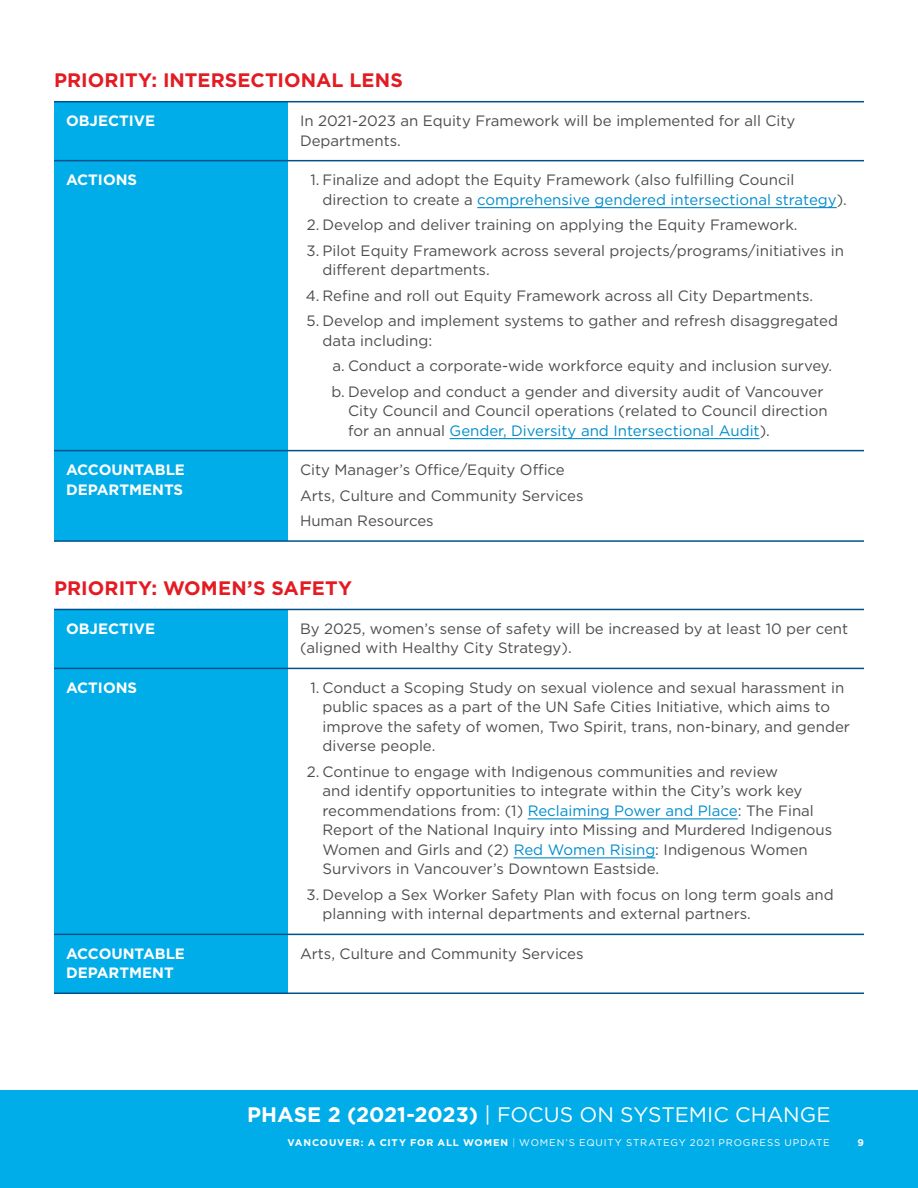
<style>
.page{position:relative;width:918px;height:1188px;background:#fff}
.page>*{position:absolute;margin:0;border:0;box-sizing:border-box;transform-origin:0 0}
.t1{font:21px "Gotham HTF";color:#fff}
.t2{font:700 19.5px "Gotham HTF";letter-spacing:.005em;color:#e31b23}
.t3{font:15px/19.5px "Gotham HTF";color:#4d4d4f}
.t4{font:700 15px/19.5px "Gotham HTF";color:#fff}
.t5{font:9.75px "Gotham HTF";letter-spacing:.085em;color:#fff}
.t6{font:700 9.75px "Gotham HTF";color:#fff}
.s1{color:#008dcd}
.s2{font-weight:700}
.s3{font-weight:300}
</style>
<div class="page">
<div style="left:0;top:1090px;width:918px;height:98px;background:#00ade8"></div>
<div style="left:54px;top:102px;width:234px;height:438px;background:#00ade8"></div>
<hr style="left:54px;top:450px;width:234px;height:1px;background:#00518a">
<hr style="left:288px;top:450px;width:576px;height:1px;background:#00518a">
<hr style="left:288px;top:540px;width:576px;height:2px;background:#00518a">
<hr style="left:288px;top:101px;width:576px;height:1px;background:#00518a">
<hr style="left:54px;top:160px;width:234px;height:1px;background:#00518a">
<hr style="left:288px;top:160px;width:576px;height:1px;background:#00518a">
<hr style="left:54px;top:101px;width:234px;height:1px;background:#00518a">
<hr style="left:54px;top:540px;width:234px;height:2px;background:#00518a">
<hr style="left:477px;top:207px;width:360px;height:1px;background:#008dcd">
<hr style="left:450px;top:438px;width:310px;height:1px;background:#008dcd">
<div style="left:54px;top:610px;width:234px;height:383px;background:#00ade8"></div>
<hr style="left:288px;top:668px;width:576px;height:1px;background:#00518a">
<hr style="left:54px;top:934px;width:234px;height:1px;background:#00518a">
<hr style="left:288px;top:934px;width:576px;height:1px;background:#00518a">
<hr style="left:288px;top:609px;width:576px;height:1px;background:#00518a">
<hr style="left:288px;top:993px;width:576px;height:1px;background:#00518a">
<hr style="left:54px;top:609px;width:234px;height:1px;background:#00518a">
<hr style="left:54px;top:668px;width:234px;height:1px;background:#00518a">
<hr style="left:54px;top:993px;width:234px;height:1px;background:#00518a">
<hr style="left:528px;top:818px;width:210px;height:1px;background:#008dcd">
<hr style="left:514px;top:857px;width:141px;height:1px;background:#008dcd">
<h2 class="t2" style="left:54px;top:69px;width:350px">PRIORITY: INTERSECTIONAL LENS</h2>
<p class="t4" style="left:66px;top:111px;width:91px">OBJECTIVE</p>
<p class="t3" style="left:300px;top:111px;width:497px">In 2021-2023 an Equity Framework will be implemented for all City<br>Departments.</p>
<p class="t4" style="left:66px;top:170px;width:73px">ACTIONS</p>
<p class="t3" style="left:323px;top:170px;width:526px;text-indent:-12px">1. Finalize and adopt the Equity Framework (also fulfilling Council direction to create a <span class="s1">comprehensive gendered intersectional strategy</span>).</p>
<p class="t3" style="left:307px;top:215px;width:492px">2. Develop and deliver training on applying the Equity Framework.</p>
<p class="t3" style="left:323px;top:240px;width:523px;text-indent:-16px">3. Pilot Equity Framework across several projects/programs/initiatives in different departments.</p>
<p class="t3" style="left:306px;top:285px;width:509px">4. Refine and roll out Equity Framework across all City Departments.</p>
<p class="t3" style="left:323px;top:311px;width:517px;text-indent:-16px">5. Develop and implement systems to gather and refresh disaggregated data including:</p>
<p class="t3" style="left:332px;top:353px;width:502px;line-height:25.5px">a. Conduct a corporate-wide workforce equity and inclusion survey. b. Develop and conduct a gender and diversity audit of Vancouver</p>
<p class="t3" style="left:348px;top:401px;width:481px">City Council and Council operations (related to Council direction for an annual <span class="s1">Gender, Diversity and Intersectional Audit</span>).</p>
<p class="t4" style="left:66px;top:460px;width:121px">ACCOUNTABLE<br>DEPARTMENTS</p>
<p class="t3" style="left:300px;top:457px;width:285px;line-height:25.5px">City Manager’s Office/Equity Office<br>Arts, Culture and Community Services<br>Human Resources</p>
<h2 class="t2" style="left:54px;top:577px;width:300px">PRIORITY: WOMEN’S SAFETY</h2>
<p class="t4" style="left:66px;top:618px;width:91px">OBJECTIVE</p>
<p class="t3" style="left:300px;top:619px;width:550px">By 2025, women’s sense of safety will be increased by at least 10 per cent (aligned with Healthy City Strategy).</p>
<p class="t4" style="left:66px;top:677px;width:73px">ACTIONS</p>
<p class="t3" style="left:323px;top:678px;width:529px;text-indent:-12px">1. Conduct a Scoping Study on sexual violence and sexual harassment in public spaces as a part of the UN Safe Cities Initiative, which aims to improve the safety of women, Two Spirit, trans, non-binary, and gender diverse people.</p>
<p class="t3" style="left:323px;top:762px;width:511px;text-indent:-16px">2. Continue to engage with Indigenous communities and review<br>and identify opportunities to integrate within the City’s work key recommendations from: (1) <span class="s1">Reclaiming Power and Place</span>: The Final Report of the National Inquiry into Missing and Murdered Indigenous Women and Girls and (2) <span class="s1">Red Women Rising</span>: Indigenous Women Survivors in Vancouver’s Downtown Eastside.</p>
<p class="t3" style="left:323px;top:885px;width:513px;text-indent:-16px">3. Develop a Sex Worker Safety Plan with focus on long term goals and planning with internal departments and external partners.</p>
<p class="t4" style="left:66px;top:943px;width:121px">ACCOUNTABLE<br>DEPARTMENT</p>
<p class="t3" style="left:300px;top:944px;width:285px">Arts, Culture and Community Services</p>
<h1 class="t1" style="left:247px;top:1103px;width:585px"><span class="s2">PHASE 2 (2021-2023)</span> | FOCUS ON SYSTEMIC CHANGE</h1>
<p class="t5" style="left:287px;top:1137px;width:544px"><span class="s2">VANCOUVER: A CITY FOR ALL WOMEN</span> <span class="s3">|</span> WOMEN’S EQUITY STRATEGY 2021 PROGRESS UPDATE</p>
<p class="t6" style="left:858px;top:1137px;width:8px">9</p>
</div>
